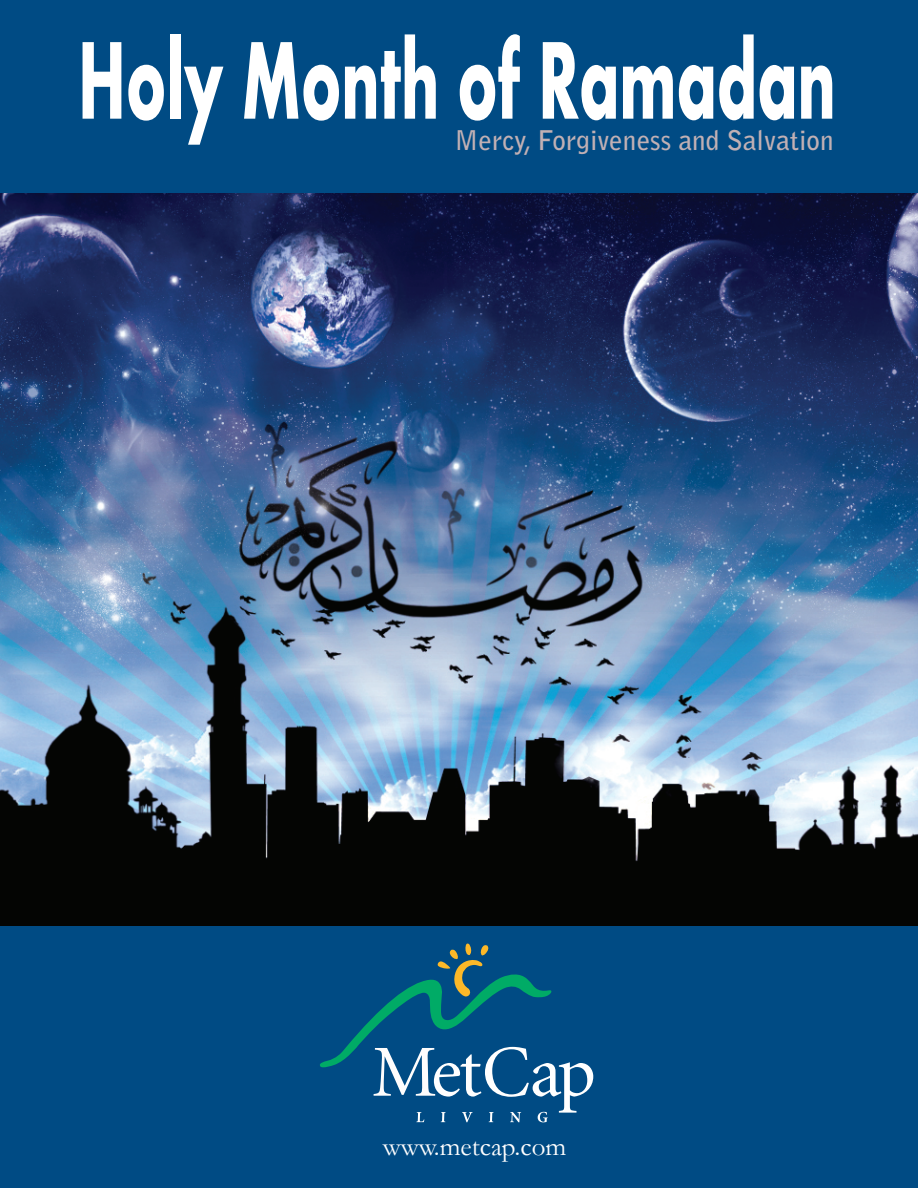
<style>
.page{position:relative;width:918px;height:1188px;background:#004b84}
.page>*{position:absolute;margin:0;border:0;box-sizing:border-box;transform-origin:0 0}
.t1{font:700 114.9px "Aharoni";color:#fff;scale:.57 1}
.t2{font:700 27px "Bell Gothic Std";color:#c1b0b4}
.t3{font:27px "Garamond";color:#fff}
</style>
<div class="page">
<svg style="left:320px;top:944px;width:273px;height:178px"></svg>
<img style="left:0;top:194px;width:918px;height:731px">
<h1 class="t1" style="left:78px;top:34px;width:1331px">Holy Month of Ramadan</h1>
<p class="t2" style="left:454px;top:124px;width:381px">Mercy, Forgiveness and Salvation</p>
<p class="t3" style="left:383px;top:1128px;width:185px">www.metcap.com</p>
</div>
